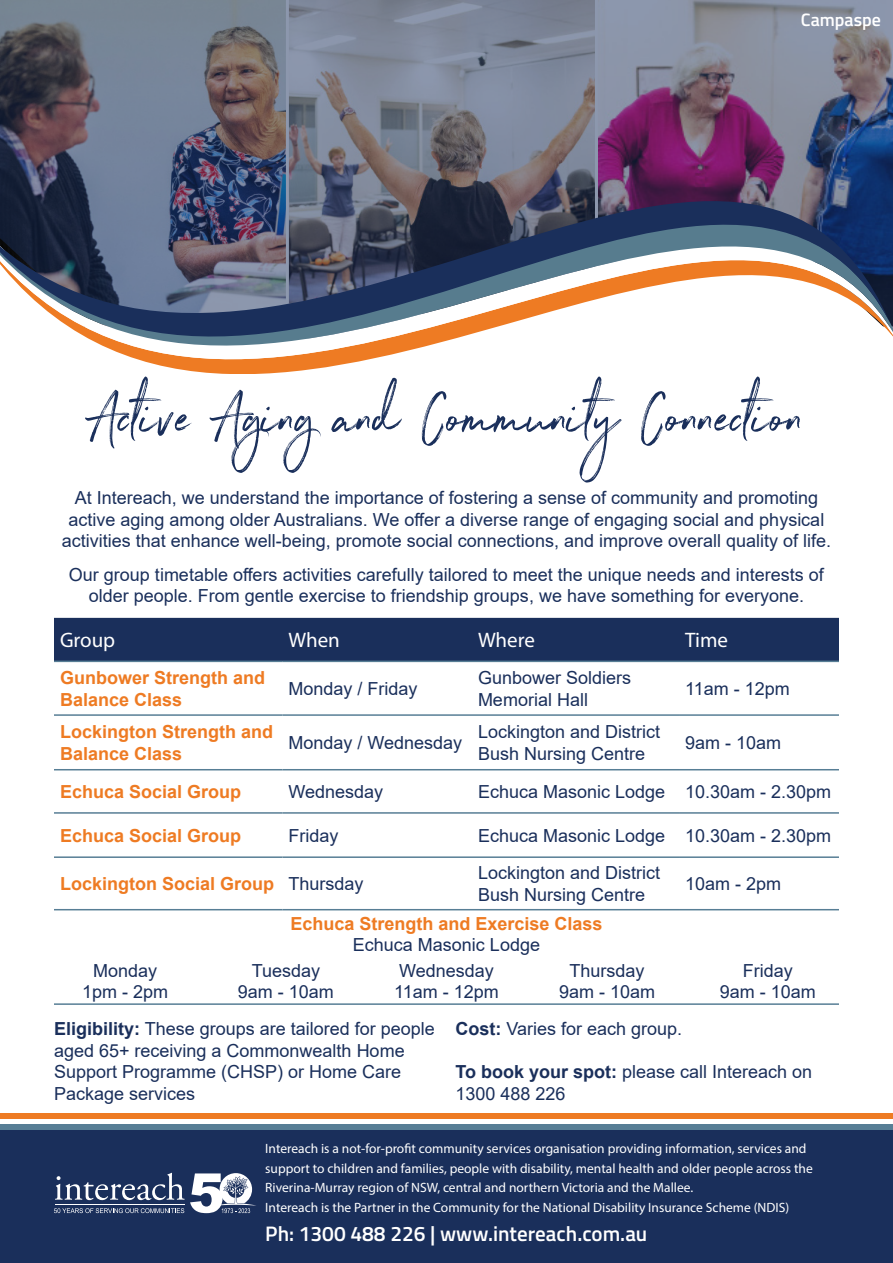
<style>
.page{position:relative;width:893px;height:1263px;background:#fff}
.page>*{position:absolute;margin:0;border:0;box-sizing:border-box;transform-origin:0 0}
.t1{font:66px "Northwell";color:#1a2f5b}
.t2{font:600 21px "Titillium";color:#fff}
.t3{font:21px "Myriad Pro";color:#fff}
.t4{font:18px/21.6px "Arial";color:#1a2f5b}
.t5{font:700 18px/21.6px "Arial";color:#ee7b23}
.t6{font:600 18px "Titillium";color:#fff}
.t7{font:13.5px/19.5px "Myriad Pro";color:#fff}
.s1{font-weight:700}
</style>
<div class="page">
<div style="left:0;top:1124px;width:893px;height:139px;background:#1a2f5b"></div>
<div style="left:0;top:1113px;width:450px;height:6px;background:#ee7b23"></div>
<div style="left:0;top:1124px;width:450px;height:6px;background:#577e95"></div>
<img style="left:0;top:0;width:893px;height:202px">
<svg style="left:0;top:202px;width:889px;height:172px"></svg>
<svg style="left:54px;top:1173px;width:202px;height:40px"></svg>
<div style="left:435px;top:1113px;width:458px;height:6px;background:#ee7b23"></div>
<div style="left:435px;top:1124px;width:458px;height:6px;background:#577e95"></div>
<div style="left:54px;top:618px;width:785px;height:43px;background:#1a2f5b"></div>
<hr style="left:54px;top:661px;width:228px;height:1px;background:#577e95">
<hr style="left:282px;top:661px;width:190px;height:1px;background:#577e95">
<hr style="left:472px;top:661px;width:207px;height:1px;background:#577e95">
<hr style="left:679px;top:661px;width:160px;height:1px;background:#577e95">
<hr style="left:54px;top:714px;width:228px;height:2px;background:#577e95">
<hr style="left:282px;top:714px;width:190px;height:2px;background:#577e95">
<hr style="left:472px;top:714px;width:207px;height:2px;background:#577e95">
<hr style="left:679px;top:714px;width:160px;height:2px;background:#577e95">
<hr style="left:54px;top:769px;width:228px;height:1px;background:#577e95">
<hr style="left:282px;top:769px;width:190px;height:1px;background:#577e95">
<hr style="left:472px;top:769px;width:207px;height:1px;background:#577e95">
<hr style="left:679px;top:769px;width:160px;height:1px;background:#577e95">
<hr style="left:54px;top:812px;width:228px;height:2px;background:#577e95">
<hr style="left:282px;top:812px;width:190px;height:2px;background:#577e95">
<hr style="left:472px;top:812px;width:207px;height:2px;background:#577e95">
<hr style="left:679px;top:812px;width:160px;height:2px;background:#577e95">
<hr style="left:54px;top:856px;width:228px;height:2px;background:#577e95">
<hr style="left:282px;top:856px;width:190px;height:2px;background:#577e95">
<hr style="left:472px;top:856px;width:207px;height:2px;background:#577e95">
<hr style="left:679px;top:856px;width:160px;height:2px;background:#577e95">
<hr style="left:54px;top:909px;width:228px;height:1px;background:#577e95">
<hr style="left:282px;top:909px;width:190px;height:1px;background:#577e95">
<hr style="left:472px;top:909px;width:207px;height:1px;background:#577e95">
<hr style="left:679px;top:909px;width:160px;height:1px;background:#577e95">
<hr style="left:54px;top:1003px;width:785px;height:2px;background:#577e95">
<p class="t6" style="left:801px;top:6px;width:82px">Campaspe</p>
<p class="t1" style="left:89px;top:369px;width:717px">Active Aging and Community Connection</p>
<p class="t4" style="left:62px;top:487px;width:771px;text-align:center">At Intereach, we understand the importance of fostering a sense of community and promoting active aging among older Australians. We offer a diverse range of engaging social and physical activities that enhance well-being, promote social connections, and improve overall quality of life.</p>
<p class="t4" style="left:69px;top:563px;width:756px;text-align:center">Our group timetable offers activities carefully tailored to meet the unique needs and interests of older people. From gentle exercise to friendship groups, we have something for everyone.</p>
<p class="t3" style="left:60px;top:627px;width:57px">Group</p>
<p class="t3" style="left:288px;top:627px;width:53px">When</p>
<p class="t3" style="left:478px;top:627px;width:59px">Where</p>
<p class="t3" style="left:685px;top:627px;width:45px">Time</p>
<p class="t5" style="left:60px;top:667px;width:207px">Gunbower Strength and<br>Balance Class</p>
<p class="t4" style="left:288px;top:677px;width:131px">Monday / Friday</p>
<p class="t4" style="left:478px;top:667px;width:155px">Gunbower Soldiers<br>Memorial Hall</p>
<p class="t4" style="left:685px;top:677px;width:106px">11am - 12pm</p>
<p class="t5" style="left:60px;top:721px;width:215px">Lockington Strength and<br>Balance Class</p>
<p class="t4" style="left:288px;top:732px;width:175px">Monday / Wednesday</p>
<p class="t4" style="left:478px;top:721px;width:184px">Lockington and District<br>Bush Nursing Centre</p>
<p class="t4" style="left:685px;top:732px;width:98px">9am - 10am</p>
<p class="t5" style="left:60px;top:781px;width:183px">Echuca Social Group</p>
<p class="t4" style="left:288px;top:781px;width:96px">Wednesday</p>
<p class="t4" style="left:478px;top:781px;width:189px">Echuca Masonic Lodge</p>
<p class="t4" style="left:685px;top:781px;width:148px">10.30am - 2.30pm</p>
<p class="t5" style="left:60px;top:825px;width:183px">Echuca Social Group</p>
<p class="t4" style="left:288px;top:824px;width:52px">Friday</p>
<p class="t4" style="left:478px;top:824px;width:189px">Echuca Masonic Lodge</p>
<p class="t4" style="left:685px;top:824px;width:148px">10.30am - 2.30pm</p>
<p class="t5" style="left:60px;top:873px;width:216px">Lockington Social Group</p>
<p class="t4" style="left:288px;top:873px;width:77px">Thursday</p>
<p class="t4" style="left:478px;top:862px;width:184px">Lockington and District<br>Bush Nursing Centre</p>
<p class="t4" style="left:685px;top:873px;width:98px">10am - 2pm</p>
<p class="t5" style="left:290px;top:913px;width:314px">Echuca Strength and Exercise Class</p>
<p class="t4" style="left:353px;top:934px;width:189px">Echuca Masonic Lodge</p>
<p class="t4" style="left:93px;top:959px;width:66px">Monday</p>
<p class="t4" style="left:82px;top:981px;width:88px">1pm - 2pm</p>
<p class="t4" style="left:252px;top:959px;width:70px">Tuesday</p>
<p class="t4" style="left:238px;top:981px;width:98px">9am - 10am</p>
<p class="t4" style="left:399px;top:959px;width:96px">Wednesday</p>
<p class="t4" style="left:394px;top:981px;width:106px">11am - 12pm</p>
<p class="t4" style="left:570px;top:959px;width:77px">Thursday</p>
<p class="t4" style="left:559px;top:981px;width:98px">9am - 10am</p>
<p class="t4" style="left:743px;top:959px;width:52px">Friday</p>
<p class="t4" style="left:720px;top:981px;width:98px">9am - 10am</p>
<p class="t4" style="left:54px;top:1018px;width:382px"><span class="s1">Eligibility:</span> These groups are tailored for people aged 65+ receiving a Commonwealth Home Support Programme (CHSP) or Home Care Package services</p>
<p class="t4" style="left:455px;top:1018px;width:228px"><span class="s1">Cost:</span> Varies for each group.</p>
<p class="t4" style="left:455px;top:1061px;width:358px"><span class="s1">To book your spot:</span> please call Intereach on<br>1300 488 226</p>
<p class="t7" style="left:265px;top:1139px;width:549px">Intereach is a not-for-profit community services organisation providing information, services and support to children and families, people with disability, mental health and older people across the Riverina-Murray region of NSW, central and northern Victoria and the Mallee.<br>Intereach is the Partner in the Community for the National Disability Insurance Scheme (NDIS)</p>
<p class="t2" style="left:265px;top:1218px;width:384px">Ph: 1300 488 226 | www.intereach.com.au</p>
</div>
